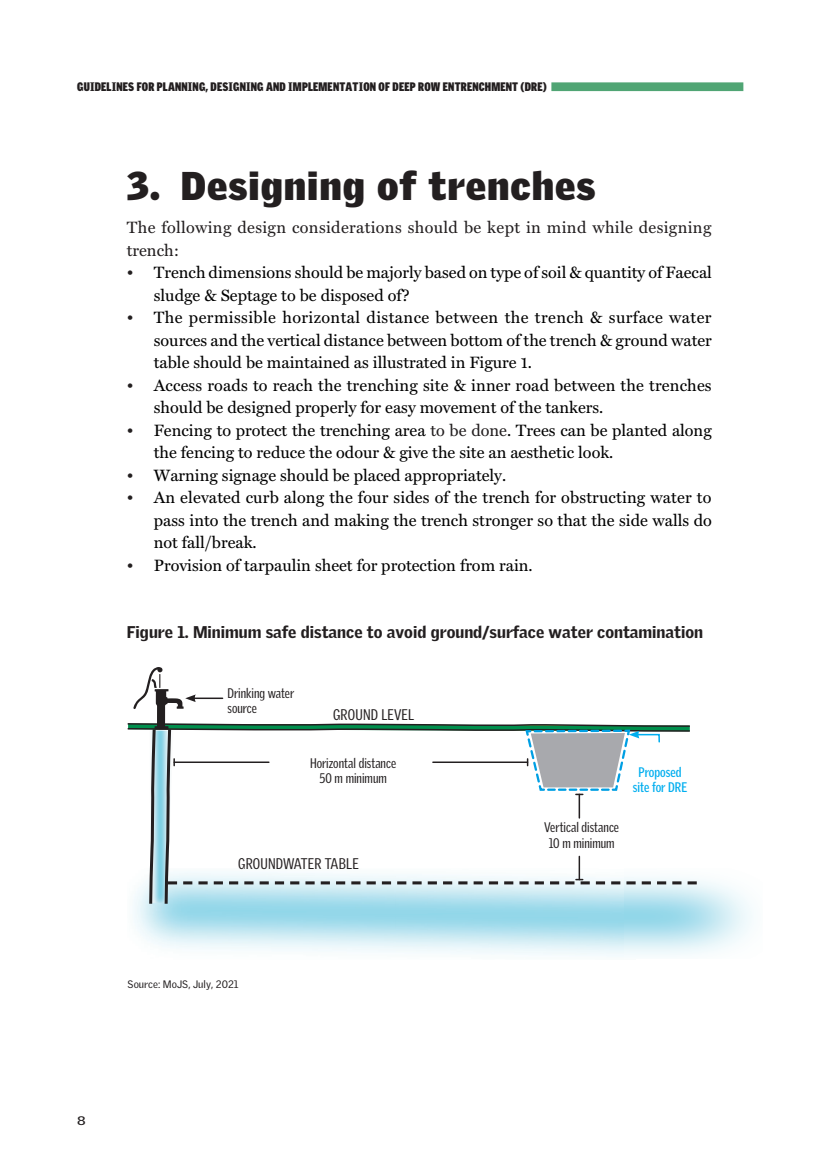
<style>
.page{position:relative;width:834px;height:1159px;background:#fff}
.page>*{position:absolute;margin:0;border:0;box-sizing:border-box;transform-origin:0 0}
.Chapter_head{font:900 39px "Griffith Gothic";letter-spacing:.025em;color:#231f20}
.t1{font:16.5px/22.5px "Miller Text";color:#000}
.t2{font:16.5px/22.5px "Miller Text";letter-spacing:.02em;color:#231f20}
.Table___Graph_head{font:900 16.5px "Griffith Gothic";color:#231f20}
.t3{font:15px "Griffith Gothic Cond";letter-spacing:.015em;color:#231f20}
.t4{font:13.5px/15.3px "Griffith Gothic Cond";color:#231f20}
.t5{font:700 13.5px/15.3px "Griffith Gothic Cond";color:#00aeef;text-align:center}
.t6{font:900 12px "Griffith Gothic Cond";letter-spacing:.015em;color:#231f20}
.t7{font:700 12px "Griffith Gothic";color:#231f20;scale:1.2 1}
.Source{font:10.5px "Griffith Gothic";color:#231f20}
.s1{color:#231f20}
</style>
<div class="page">
<div style="left:551px;top:82px;width:192px;height:9px;background:#50a574"></div>
<img style="left:624px;top:880px;width:129px;height:78px">
<svg style="left:127px;top:667px;width:569px;height:240px"></svg>
<p class="t6" style="left:77px;top:80px;width:470px">GUIDELINES FOR PLANNING, DESIGNING AND IMPLEMENTATION OF DEEP ROW ENTRENCHMENT (DRE)</p>
<p class="Chapter_head" style="left:127px;top:162px;width:470px">3. Designing of trenches</p>
<p class="t2" style="left:127px;top:216px;width:586px">The following design considerations should be kept in mind while designing trench:</p>
<p class="t1" style="left:154px;top:261px;width:559px;text-indent:-27px"><span class="s1">•</span> Trench dimensions should be majorly based on type of soil &amp; quantity of Faecal sludge &amp; Septage to be disposed of?</p>
<p class="t1" style="left:154px;top:306px;width:559px;text-align:justify;text-indent:-27px"><span class="s1">•</span> The permissible horizontal distance between the trench &amp; surface water sources and the vertical distance between bottom of the trench &amp; ground water table should be maintained as illustrated in Figure 1.</p>
<p class="t1" style="left:154px;top:374px;width:559px;text-indent:-27px"><span class="s1">•</span> Access roads to reach the trenching site &amp; inner road between the trenches should be designed properly for easy movement of the tankers.</p>
<p class="t1" style="left:154px;top:419px;width:559px;text-indent:-27px"><span class="s1">•</span> Fencing to protect the trenching area <span class="s1">to be done</span>. Trees can be planted along the fencing to reduce the odour &amp; give the site an aesthetic look.</p>
<p class="t1" style="left:127px;top:464px;width:380px"><span class="s1">•</span> Warning signage should be placed appropriately.</p>
<p class="t1" style="left:154px;top:486px;width:559px;text-align:justify;text-indent:-27px"><span class="s1">•</span> An elevated curb along the four sides of the trench for obstructing water to pass into the trench and making the trench stronger so that the side walls do not fall/break.</p>
<p class="t1" style="left:127px;top:554px;width:407px"><span class="s1">•</span> Provision of tarpaulin sheet for protection from rain.</p>
<p class="Table___Graph_head" style="left:127px;top:622px;width:577px">Figure 1. Minimum safe distance to avoid ground/surface water contamination</p>
<p class="t4" style="left:227px;top:685px;width:68px">Drinking water source</p>
<p class="t3" style="left:333px;top:706px;width:82px">GROUND LEVEL</p>
<p class="t4" style="left:310px;top:755px;width:88px">Horizontal distance</p>
<p class="t4" style="left:319px;top:770px;width:69px">50 m minimum</p>
<p class="t5" style="left:632px;top:764px;width:56px">Proposed site for DRE</p>
<p class="t4" style="left:544px;top:820px;width:76px">Vertical distance</p>
<p class="t4" style="left:548px;top:835px;width:67px">10 m minimum</p>
<p class="t3" style="left:238px;top:855px;width:122px">GROUNDWATER TABLE</p>
<p class="Source" style="left:128px;top:977px;width:112px">Source: MoJS, July, 2021</p>
<p class="t7" style="left:77px;top:1114px;width:9px">8</p>
</div>
